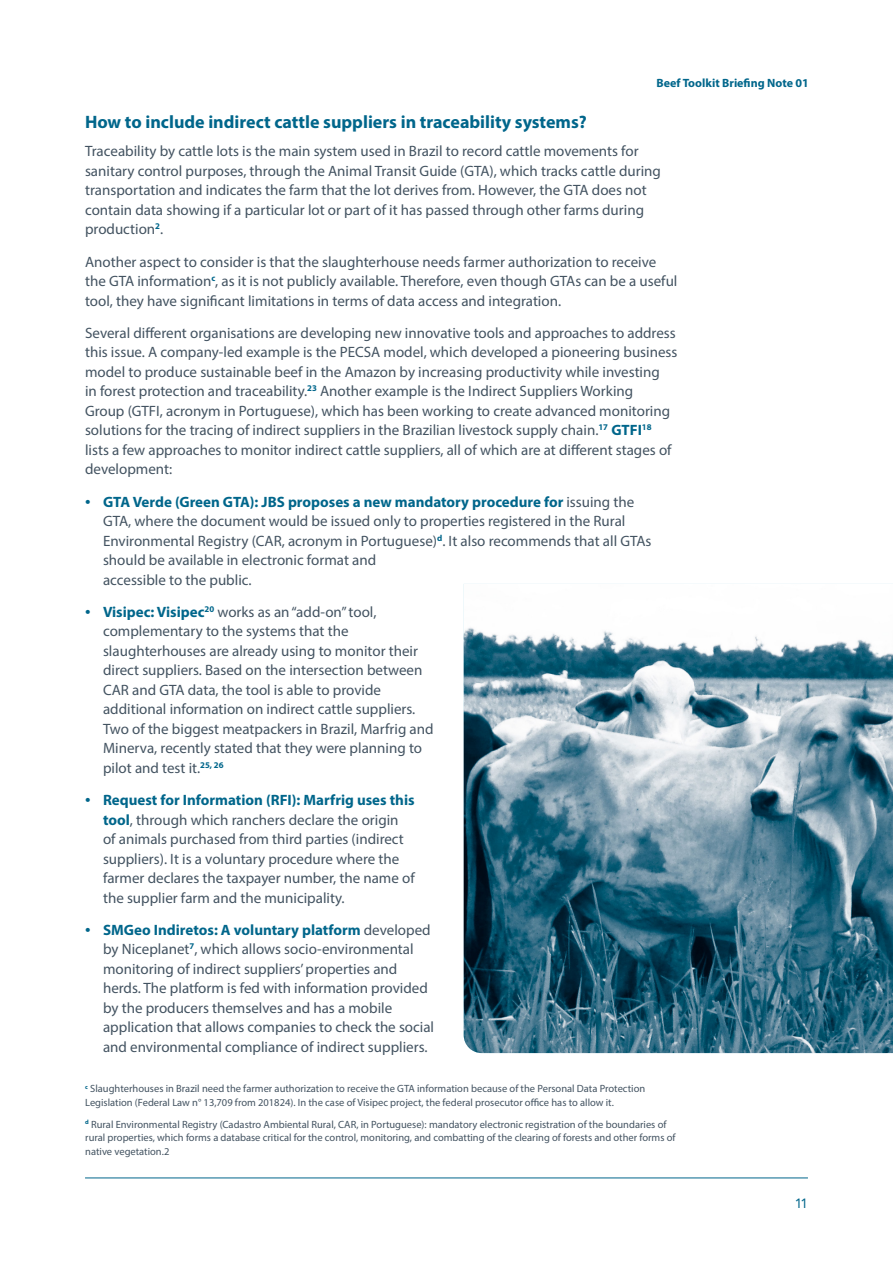
<style>
.page{position:relative;width:893px;height:1263px;background:#fff}
.page>*{position:absolute;margin:0;border:0;box-sizing:border-box;transform-origin:0 0}
.Table_Heading__8pt{font:700 18px "Myriad Pro";color:#00668b}
.Main_Text_10_13{font:15px/19.5px "Myriad Pro";color:#435361}
.t1{font:13.5px "Europa";color:#00668b}
.t2{font:700 12px "Myriad Pro";color:#00668b}
.Main_Text_10_13-2{font:10.5px/13.5px "Myriad Pro";color:#435361}
.s1{font-weight:700;color:#00668b}
.s2{font-size:19.5px;color:#00668b}
</style>
<div class="page">
<hr style="left:85px;top:1177px;width:723px;height:1px;background:#00668b">
<img style="left:464px;top:627px;width:429px;height:426px">
<p class="t2" style="left:657px;top:76px;width:154px">Beef Toolkit Briefing Note 01</p>
<p class="Table_Heading__8pt" style="left:85px;top:111px;width:503px">How to include indirect cattle suppliers in traceability systems?</p>
<p class="Main_Text_10_13" style="left:85px;top:141px;width:577px">Traceability by cattle lots is the main system used in Brazil to record cattle movements for sanitary control purposes, through the Animal Transit Guide (GTA), which tracks cattle during transportation and indicates the farm that the lot derives from. However, the GTA does not contain data showing if a particular lot or part of it has passed through other farms during production<sup>2</sup>.</p>
<p class="Main_Text_10_13" style="left:85px;top:252px;width:594px">Another aspect to consider is that the slaughterhouse needs farmer authorization to receive the GTA information<sup>c</sup>, as it is not publicly available. Therefore, even though GTAs can be a useful tool, they have significant limitations in terms of data access and integration.</p>
<p class="Main_Text_10_13" style="left:85px;top:323px;width:594px">Several different organisations are developing new innovative tools and approaches to address this issue. A company-led example is the PECSA model, which developed a pioneering business model to produce sustainable beef in the Amazon by increasing productivity while investing<br>in forest protection and traceability.<sup>23</sup> Another example is the Indirect Suppliers Working<br>Group (GTFI, acronym in Portuguese), which has been working to create advanced monitoring solutions for the tracing of indirect suppliers in the Brazilian livestock supply chain.<sup>17</sup> <span class="s1">GTFI</span><sup>18 </sup>lists a few approaches to monitor indirect cattle suppliers, all of which are at different stages of development:</p>
<p class="Main_Text_10_13" style="left:103px;top:492px;width:550px;text-indent:-18px"><span class="s2">•</span> <span class="s1">GTA Verde (Green GTA): JBS proposes a new mandatory procedure for</span> issuing the GTA, where the document would be issued only to properties registered in the Rural Environmental Registry (CAR, acronym in Portuguese)<sup>d</sup>. It also recommends that all GTAs should be available in electronic format and<br>accessible to the public.</p>
<p class="Main_Text_10_13" style="left:103px;top:602px;width:332px;text-indent:-18px"><span class="s2">•</span> <span class="s1">Visipec: Visipec</span><sup>20</sup> works as an “add-on” tool, complementary to the systems that the slaughterhouses are already using to monitor their direct suppliers. Based on the intersection between CAR and GTA data, the tool is able to provide additional information on indirect cattle suppliers.<br>Two of the biggest meatpackers in Brazil, Marfrig and Minerva, recently stated that they were planning to pilot and test it.<sup>25,</sup> <sup>26</sup></p>
<p class="Main_Text_10_13" style="left:103px;top:790px;width:313px;text-indent:-18px"><span class="s2">•</span> <span class="s1">Request for Information (RFI): Marfrig uses this tool</span>, through which ranchers declare the origin of animals purchased from third parties (indirect suppliers). It is a voluntary procedure where the farmer declares the taxpayer number, the name of the supplier farm and the municipality.</p>
<p class="Main_Text_10_13" style="left:103px;top:920px;width:333px;text-indent:-18px"><span class="s2">•</span> <span class="s1">SMGeo Indiretos: A voluntary platform</span> developed by Niceplanet<sup>7</sup>, which allows socio-environmental monitoring of indirect suppliers’ properties and herds. The platform is fed with information provided by the producers themselves and has a mobile application that allows companies to check the social and environmental compliance of indirect suppliers.</p>
<p class="Main_Text_10_13-2" style="left:85px;top:1082px;width:561px"><sup>c</sup> Slaughterhouses in Brazil need the farmer authorization to receive the GTA information because of the Personal Data Protection<br>Legislation (Federal Law n° 13,709 from 201824). In the case of Visipec project, the federal prosecutor office has to allow it.</p>
<p class="Main_Text_10_13-2" style="left:85px;top:1117px;width:592px"><sup>d</sup> Rural Environmental Registry (Cadastro Ambiental Rural, CAR, in Portuguese): mandatory electronic registration of the boundaries of rural properties, which forms a database critical for the control, monitoring, and combatting of the clearing of forests and other forms of native vegetation.2</p>
<p class="t1" style="left:796px;top:1195px;width:12px">11</p>
</div>
